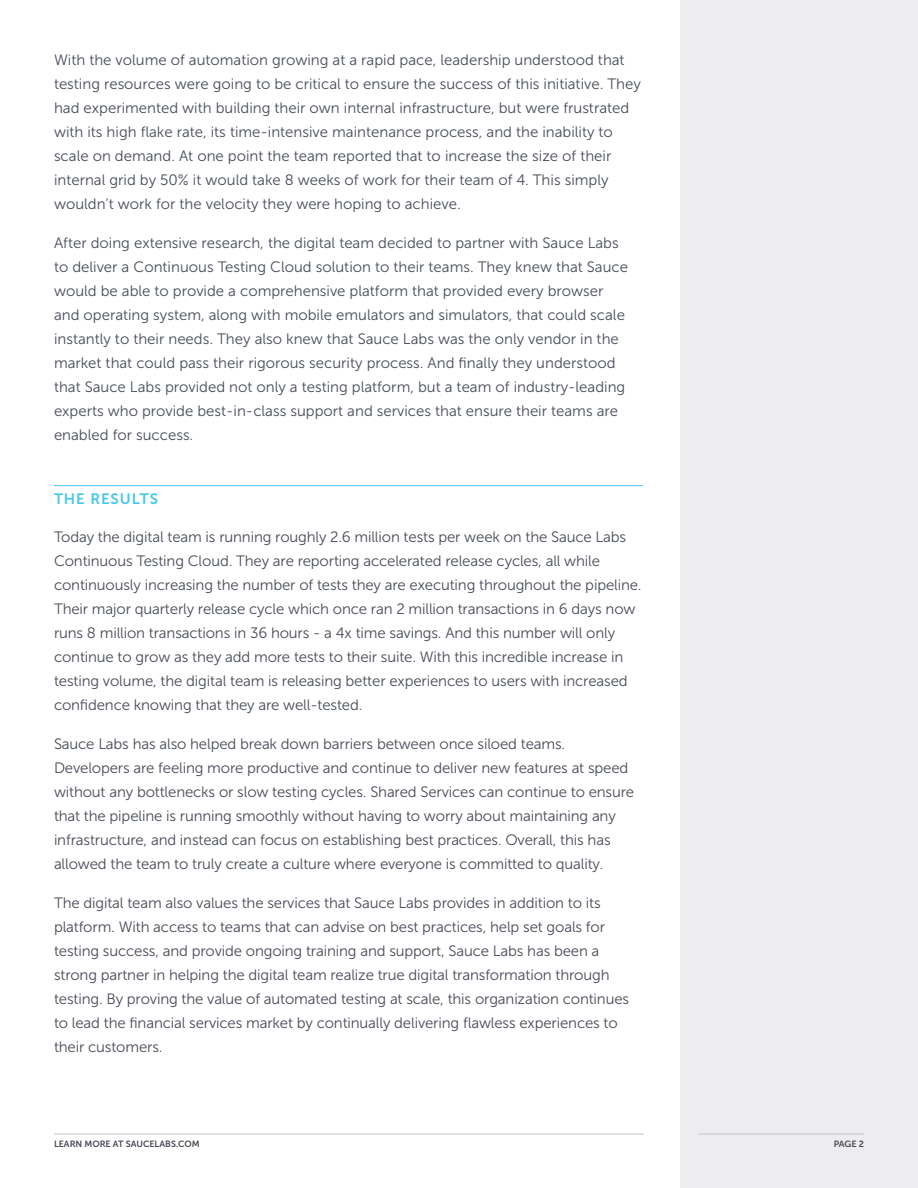
<style>
.page{position:relative;width:918px;height:1188px;background:#fff}
.page>*{position:absolute;margin:0;border:0;box-sizing:border-box;transform-origin:0 0}
.body{font:15px/24px "Museo Sans 300";letter-spacing:-.01em;color:#474c55}
.t1{font:15px "Museo Sans 700";letter-spacing:.06em;color:#49c7ed}
.t2{font:9px "Museo Sans 700";letter-spacing:-.005em;color:#474c55}
</style>
<div class="page">
<div style="left:680px;top:0;width:238px;height:1188px;background:#ededef"></div>
<hr style="left:54px;top:1134px;width:590px;height:1px;background:#c1c7c6">
<hr style="left:698px;top:1134px;width:166px;height:1px;background:#c1c7c6">
<hr style="left:54px;top:485px;width:589px;height:1px;background:#49c7ed">
<p class="body" style="left:54px;top:48px;width:588px">With the volume of automation growing at a rapid pace, leadership understood that testing resources were going to be critical to ensure the success of this initiative. They had experimented with building their own internal infrastructure, but were frustrated with its high flake rate, its time-intensive maintenance process, and the inability to scale on demand. At one point the team reported that to increase the size of their internal grid by 50% it would take 8 weeks of work for their team of 4. This simply wouldn’t work for the velocity they were hoping to achieve.</p>
<p class="body" style="left:54px;top:231px;width:576px">After doing extensive research, the digital team decided to partner with Sauce Labs to deliver a Continuous Testing Cloud solution to their teams. They knew that Sauce would be able to provide a comprehensive platform that provided every browser and operating system, along with mobile emulators and simulators, that could scale instantly to their needs. They also knew that Sauce Labs was the only vendor in the market that could pass their rigorous security process. And finally they understood that Sauce Labs provided not only a testing platform, but a team of industry-leading experts who provide best-in-class support and services that ensure their teams are enabled for success.</p>
<h3 class="t1" style="left:54px;top:490px;width:106px">THE RESULTS</h3>
<p class="body" style="left:54px;top:524px;width:589px">Today the digital team is running roughly 2.6 million tests per week on the Sauce Labs Continuous Testing Cloud. They are reporting accelerated release cycles, all while continuously increasing the number of tests they are executing throughout the pipeline.<br>Their major quarterly release cycle which once ran 2 million transactions in 6 days now runs 8 million transactions in 36 hours - a 4x time savings. And this number will only continue to grow as they add more tests to their suite. With this incredible increase in testing volume, the digital team is releasing better experiences to users with increased confidence knowing that they are well-tested.</p>
<p class="body" style="left:54px;top:731px;width:582px">Sauce Labs has also helped break down barriers between once siloed teams.<br>Developers are feeling more productive and continue to deliver new features at speed without any bottlenecks or slow testing cycles. Shared Services can continue to ensure that the pipeline is running smoothly without having to worry about maintaining any infrastructure, and instead can focus on establishing best practices. Overall, this has allowed the team to truly create a culture where everyone is committed to quality.</p>
<p class="body" style="left:54px;top:890px;width:577px">The digital team also values the services that Sauce Labs provides in addition to its platform. With access to teams that can advise on best practices, help set goals for testing success, and provide ongoing training and support, Sauce Labs has been a strong partner in helping the digital team realize true digital transformation through testing. By proving the value of automated testing at scale, this organization continues to lead the financial services market by continually delivering flawless experiences to their customers.</p>
<p class="t2" style="left:54px;top:1139px;width:147px">LEARN MORE AT SAUCELABS.COM</p>
<p class="t2" style="left:834px;top:1139px;width:32px">PAGE 2</p>
</div>
